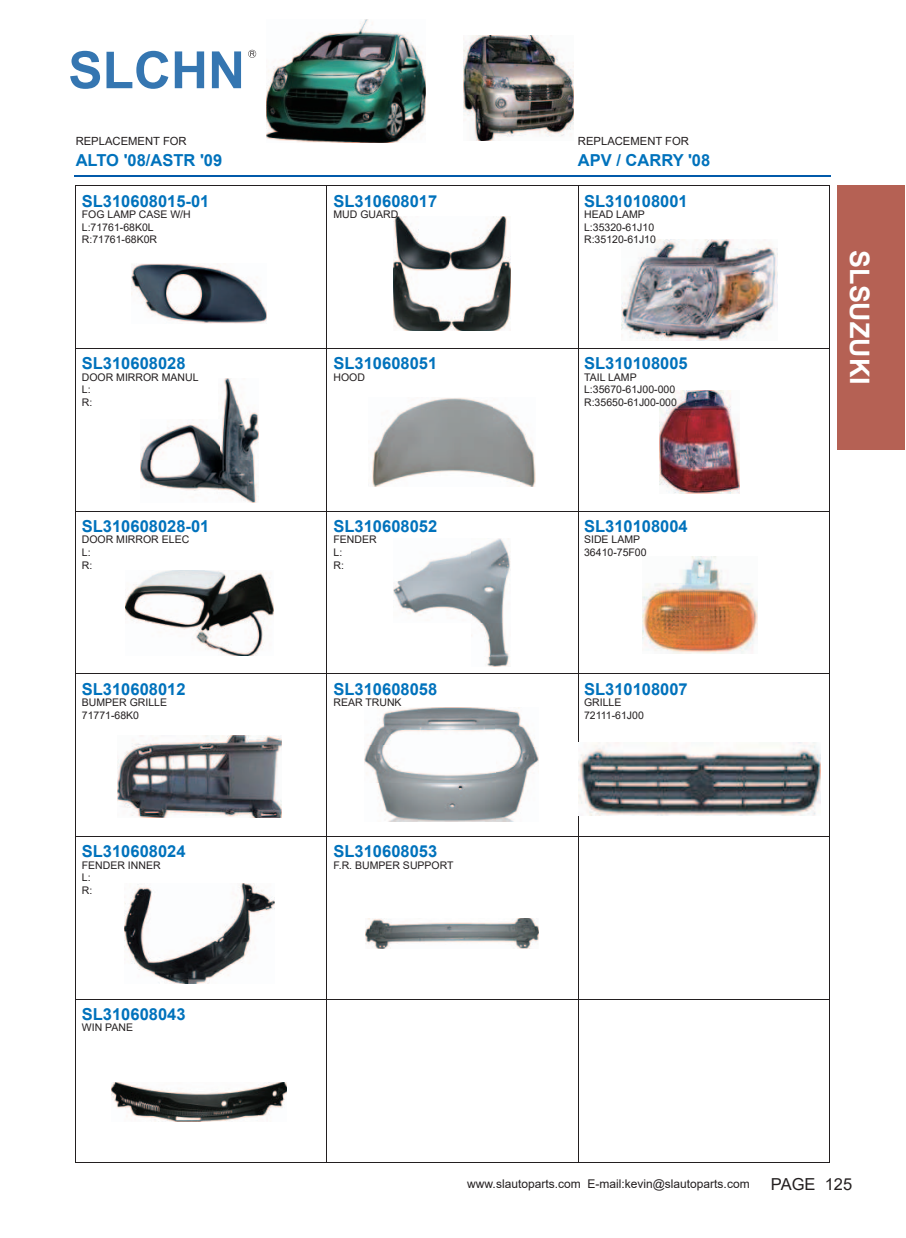
<style>
.page{position:relative;width:906px;height:1238px;background:#fff}
.page>*{position:absolute;margin:0;border:0;box-sizing:border-box;transform-origin:0 0}
.t1{font:700 26.85px "Arial";color:#fff}
.t2{font:700 16.5px "Arial";color:#0072bc}
.t3{font:16.5px "Arial";color:#231f20}
.t4{font:12px "Arial";color:#231f20}
.t5{font:11.25px "Arial";color:#231f20}
.t6{font:10.5px/12.6px "Arial";color:#231f20}
</style>
<div class="page">
<hr style="left:75px;top:185px;width:252px;height:1px;background:#231f20">
<hr style="left:327px;top:185px;width:251px;height:1px;background:#231f20">
<hr style="left:578px;top:185px;width:251px;height:1px;background:#231f20">
<hr style="left:76px;top:348px;width:251px;height:1px;background:#231f20">
<hr style="left:327px;top:348px;width:251px;height:1px;background:#231f20">
<hr style="left:578px;top:348px;width:251px;height:1px;background:#231f20">
<hr style="left:76px;top:511px;width:251px;height:1px;background:#231f20">
<hr style="left:327px;top:511px;width:251px;height:1px;background:#231f20">
<hr style="left:578px;top:511px;width:251px;height:1px;background:#231f20">
<hr style="left:76px;top:673px;width:251px;height:1px;background:#231f20">
<hr style="left:327px;top:673px;width:251px;height:1px;background:#231f20">
<hr style="left:578px;top:673px;width:251px;height:1px;background:#231f20">
<hr style="left:76px;top:836px;width:251px;height:1px;background:#231f20">
<hr style="left:327px;top:836px;width:251px;height:1px;background:#231f20">
<hr style="left:578px;top:836px;width:251px;height:1px;background:#231f20">
<hr style="left:76px;top:999px;width:251px;height:1px;background:#231f20">
<hr style="left:327px;top:999px;width:251px;height:1px;background:#231f20">
<hr style="left:578px;top:999px;width:251px;height:1px;background:#231f20">
<hr style="left:75px;top:1162px;width:252px;height:1px;background:#231f20">
<hr style="left:327px;top:1162px;width:251px;height:1px;background:#231f20">
<hr style="left:578px;top:1162px;width:251px;height:1px;background:#231f20">
<hr style="left:75px;top:185px;width:1px;height:163px;background:#231f20">
<hr style="left:327px;top:185px;width:1px;height:163px;background:#231f20">
<hr style="left:578px;top:185px;width:1px;height:163px;background:#231f20">
<hr style="left:829px;top:185px;width:1px;height:163px;background:#231f20">
<hr style="left:75px;top:348px;width:1px;height:163px;background:#231f20">
<hr style="left:327px;top:348px;width:1px;height:163px;background:#231f20">
<hr style="left:578px;top:348px;width:1px;height:163px;background:#231f20">
<hr style="left:829px;top:348px;width:1px;height:163px;background:#231f20">
<hr style="left:75px;top:511px;width:1px;height:163px;background:#231f20">
<hr style="left:327px;top:511px;width:1px;height:162px;background:#231f20">
<hr style="left:578px;top:511px;width:1px;height:162px;background:#231f20">
<hr style="left:829px;top:511px;width:1px;height:163px;background:#231f20">
<hr style="left:75px;top:674px;width:1px;height:162px;background:#231f20">
<hr style="left:327px;top:674px;width:1px;height:162px;background:#231f20">
<hr style="left:578px;top:674px;width:1px;height:162px;background:#231f20">
<hr style="left:829px;top:674px;width:1px;height:162px;background:#231f20">
<hr style="left:75px;top:836px;width:1px;height:163px;background:#231f20">
<hr style="left:327px;top:837px;width:1px;height:162px;background:#231f20">
<hr style="left:578px;top:837px;width:1px;height:162px;background:#231f20">
<hr style="left:829px;top:836px;width:1px;height:163px;background:#231f20">
<hr style="left:75px;top:999px;width:1px;height:163px;background:#231f20">
<hr style="left:327px;top:999px;width:1px;height:163px;background:#231f20">
<hr style="left:578px;top:999px;width:1px;height:163px;background:#231f20">
<hr style="left:829px;top:999px;width:1px;height:163px;background:#231f20">
<hr style="left:75px;top:175px;width:756px;height:1px;background:#015aaa">
<img style="left:267px;top:19px;width:158px;height:123px">
<img style="left:118px;top:736px;width:163px;height:81px">
<img style="left:463px;top:35px;width:110px;height:61px">
<img style="left:463px;top:96px;width:110px;height:45px">
<img style="left:622px;top:239px;width:155px;height:101px">
<img style="left:659px;top:391px;width:81px;height:102px">
<img style="left:642px;top:556px;width:115px;height:97px">
<img style="left:579px;top:742px;width:241px;height:73px">
<img style="left:365px;top:707px;width:173px;height:114px">
<img style="left:141px;top:378px;width:117px;height:124px">
<img style="left:372px;top:398px;width:163px;height:88px">
<img style="left:393px;top:538px;width:117px;height:128px">
<img style="left:393px;top:217px;width:117px;height:114px">
<img style="left:124px;top:883px;width:150px;height:100px">
<img style="left:112px;top:1082px;width:175px;height:38px">
<img style="left:125px;top:570px;width:148px;height:85px">
<img style="left:365px;top:918px;width:173px;height:30px">
<img style="left:132px;top:263px;width:135px;height:60px">
<svg style="left:70px;top:51px;width:30px;height:38px"></svg>
<svg style="left:106px;top:51px;width:62px;height:38px"></svg>
<svg style="left:175px;top:51px;width:29px;height:37px"></svg>
<svg style="left:212px;top:51px;width:29px;height:37px"></svg>
<svg style="left:248px;top:50px;width:8px;height:8px"></svg>
<div style="left:838px;top:185px;width:66px;height:264px;background:#b56154"></div>
<p class="t5" style="left:76px;top:134px;width:113px">REPLACEMENT FOR</p>
<h2 class="t2" style="left:76px;top:151px;width:148px">ALTO '08/ASTR '09</h2>
<h2 class="t2" style="left:82px;top:192px;width:129px">SL310608015-01</h2>
<p class="t6" style="left:82px;top:208px;width:110px">FOG LAMP CASE W/H<br>L:71761-68K0L<br>R:71761-68K0R</p>
<h2 class="t2" style="left:82px;top:354px;width:105px">SL310608028</h2>
<p class="t6" style="left:82px;top:371px;width:118px">DOOR MIRROR MANUL<br>L:<br>R:</p>
<h2 class="t2" style="left:82px;top:517px;width:129px">SL310608028-01</h2>
<p class="t6" style="left:82px;top:533px;width:109px">DOOR MIRROR ELEC<br>L:<br>R:</p>
<h2 class="t2" style="left:82px;top:679px;width:105px">SL310608012</h2>
<p class="t6" style="left:82px;top:696px;width:87px">BUMPER GRILLE<br>71771-68K0</p>
<h2 class="t2" style="left:82px;top:842px;width:105px">SL310608024</h2>
<p class="t6" style="left:82px;top:858px;width:80px">FENDER INNER<br>L:<br>R:</p>
<h2 class="t2" style="left:82px;top:1005px;width:105px">SL310608043</h2>
<p class="t6" style="left:82px;top:1021px;width:53px">WIN PANE</p>
<p class="t5" style="left:578px;top:134px;width:113px">REPLACEMENT FOR</p>
<h2 class="t2" style="left:578px;top:151px;width:134px">APV / CARRY '08</h2>
<h2 class="t2" style="left:333px;top:192px;width:105px">SL310608017</h2>
<p class="t6" style="left:333px;top:208px;width:66px">MUD GUARD</p>
<h2 class="t2" style="left:584px;top:192px;width:105px">SL310108001</h2>
<p class="t6" style="left:584px;top:208px;width:73px">HEAD LAMP<br>L:35320-61J10<br>R:35120-61J10</p>
<h2 class="t2" style="left:333px;top:354px;width:105px">SL310608051</h2>
<p class="t6" style="left:333px;top:371px;width:33px">HOOD</p>
<h2 class="t2" style="left:584px;top:354px;width:105px">SL310108005</h2>
<p class="t6" style="left:584px;top:371px;width:94px">TAIL LAMP<br>L:35670-61J00-000<br>R:35650-61J00-000</p>
<h1 class="t1" style="left:874px;top:250px;width:136px;rotate:90deg">SLSUZUKI</h1>
<h2 class="t2" style="left:333px;top:517px;width:105px">SL310608052</h2>
<p class="t6" style="left:333px;top:533px;width:45px">FENDER<br>L:<br>R:</p>
<h2 class="t2" style="left:584px;top:517px;width:105px">SL310108004</h2>
<p class="t6" style="left:584px;top:533px;width:64px">SIDE LAMP<br>36410-75F00</p>
<h2 class="t2" style="left:333px;top:679px;width:105px">SL310608058</h2>
<p class="t6" style="left:333px;top:696px;width:70px">REAR TRUNK</p>
<h2 class="t2" style="left:584px;top:679px;width:105px">SL310108007</h2>
<p class="t6" style="left:584px;top:696px;width:61px">GRILLE<br>72111-61J00</p>
<h2 class="t2" style="left:333px;top:842px;width:105px">SL310608053</h2>
<p class="t6" style="left:333px;top:858px;width:121px">F.R. BUMPER SUPPORT</p>
<p class="t4" style="left:467px;top:1177px;width:284px">www.slautoparts.com E-mail:kevin@slautoparts.com</p>
<h2 class="t3" style="left:771px;top:1174px;width:83px">PAGE 125</h2>
</div>
